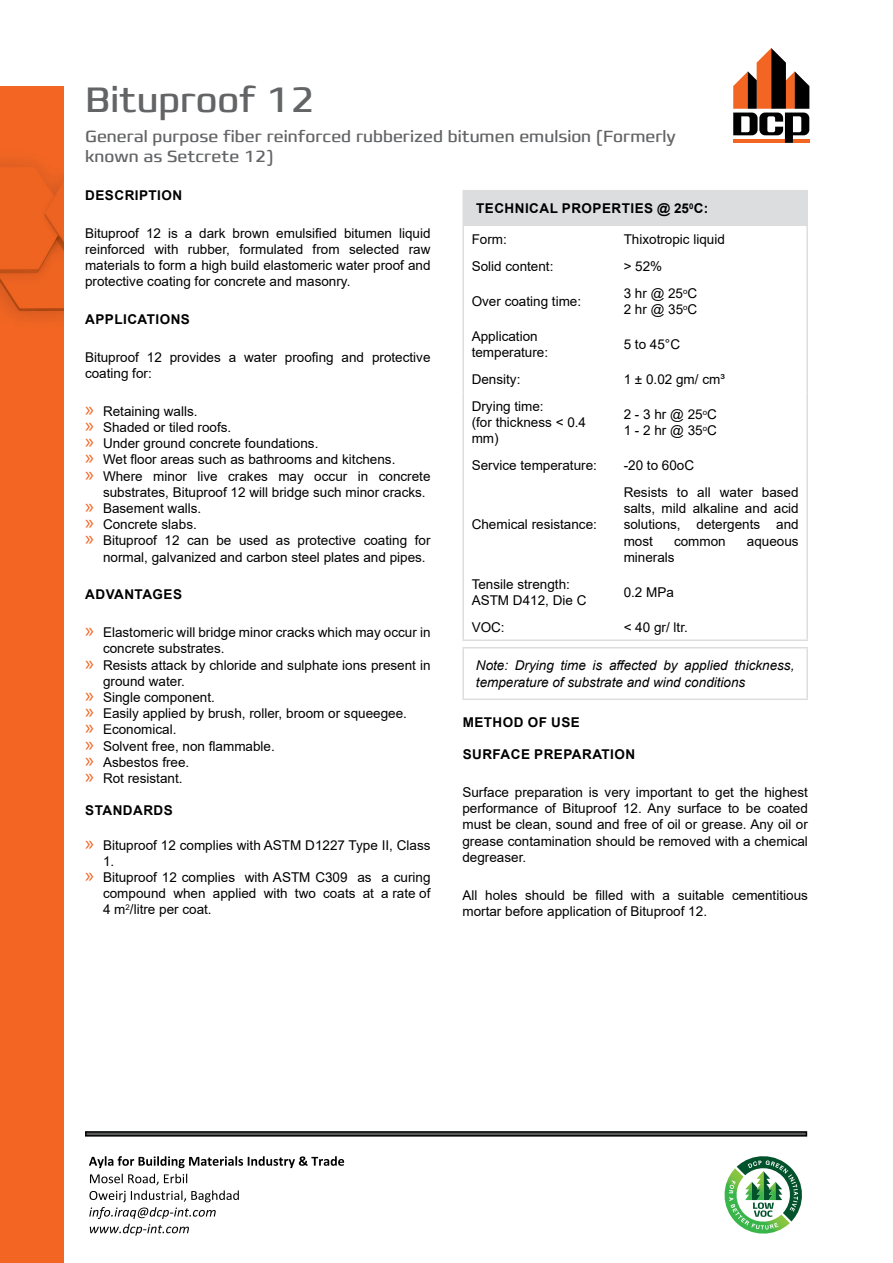
<style>
.page{position:relative;width:893px;height:1263px;background:#fff}
.page>*{position:absolute;margin:0;border:0;box-sizing:border-box;transform-origin:0 0}
.t1{font:36px "Francker CYR";color:#636466}
.t2{font:16.5px/19.8px "Francker CYR";color:#636466}
.t3{font:13.5px/16.2px "Arial";color:#000}
.t4{font:700 13.5px "Arial";letter-spacing:.035em;color:#000}
.t5{font:italic 13.5px/16.2px "Arial";color:#000}
.s1{font-family:"Myriad Pro";font-size:21px;color:#f26522}
</style>
<div class="page">
<div style="left:85px;top:1131px;width:722px;height:5px;border:2px solid #000"></div>
<svg style="left:89px;top:1156px;width:255px;height:12px"></svg>
<svg style="left:89px;top:1174px;width:150px;height:62px"></svg>
<div style="left:463px;top:191px;width:344px;height:35px;background:#dcddde"></div>
<hr style="left:462px;top:190px;width:153px;height:1px;background:#dcddde">
<hr style="left:462px;top:191px;width:2px;height:35px;background:#dcddde">
<hr style="left:615px;top:190px;width:193px;height:1px;background:#dcddde">
<hr style="left:806px;top:191px;width:2px;height:35px;background:#dcddde">
<hr style="left:462px;top:226px;width:2px;height:27px;background:#dcddde">
<hr style="left:806px;top:226px;width:2px;height:27px;background:#dcddde">
<hr style="left:462px;top:253px;width:2px;height:27px;background:#dcddde">
<hr style="left:806px;top:253px;width:2px;height:27px;background:#dcddde">
<hr style="left:462px;top:280px;width:2px;height:43px;background:#dcddde">
<hr style="left:806px;top:280px;width:2px;height:43px;background:#dcddde">
<hr style="left:462px;top:323px;width:2px;height:43px;background:#dcddde">
<hr style="left:806px;top:323px;width:2px;height:43px;background:#dcddde">
<hr style="left:462px;top:366px;width:2px;height:27px;background:#dcddde">
<hr style="left:806px;top:366px;width:2px;height:27px;background:#dcddde">
<hr style="left:462px;top:393px;width:2px;height:59px;background:#dcddde">
<hr style="left:806px;top:393px;width:2px;height:59px;background:#dcddde">
<hr style="left:462px;top:452px;width:2px;height:27px;background:#dcddde">
<hr style="left:806px;top:452px;width:2px;height:27px;background:#dcddde">
<hr style="left:462px;top:479px;width:2px;height:91px;background:#dcddde">
<hr style="left:806px;top:479px;width:2px;height:91px;background:#dcddde">
<hr style="left:462px;top:570px;width:2px;height:43px;background:#dcddde">
<hr style="left:806px;top:570px;width:2px;height:43px;background:#dcddde">
<hr style="left:462px;top:613px;width:2px;height:26px;background:#dcddde">
<hr style="left:806px;top:613px;width:2px;height:26px;background:#dcddde">
<hr style="left:462px;top:639px;width:153px;height:2px;background:#dcddde">
<hr style="left:615px;top:639px;width:193px;height:2px;background:#dcddde">
<hr style="left:462px;top:647px;width:346px;height:1px;background:#dcddde">
<hr style="left:462px;top:648px;width:2px;height:50px;background:#dcddde">
<hr style="left:806px;top:648px;width:2px;height:50px;background:#dcddde">
<hr style="left:462px;top:698px;width:346px;height:2px;background:#dcddde">
<svg style="left:724px;top:1156px;width:78px;height:78px"></svg>
<svg style="left:733px;top:48px;width:76px;height:95px"></svg>
<div style="left:0;top:86px;width:64px;height:1177px;background:#f26522"></div>
<img style="left:0;top:161px;width:64px;height:158px">
<h1 class="t1" style="left:85px;top:77px;width:231px">Bituproof 12</h1>
<p class="t2" style="left:85px;top:127px;width:592px">General purpose fiber reinforced rubberized bitumen emulsion (Formerly known as Setcrete 12)</p>
<p class="t4" style="left:85px;top:185px;width:98px">DESCRIPTION</p>
<p class="t3" style="left:85px;top:225px;width:347px;text-align:justify">Bituproof 12 is a dark brown emulsified bitumen liquid reinforced with rubber, formulated from selected raw materials to form a high build elastomeric water proof and protective coating for concrete and masonry.</p>
<p class="t4" style="left:85px;top:310px;width:106px">APPLICATIONS</p>
<p class="t3" style="left:85px;top:349px;width:347px">Bituproof 12 provides a water proofing and protective coating for:</p>
<p class="t3" style="left:85px;top:403px;width:114px"><span class="s1">»</span> Retaining walls.</p>
<p class="t3" style="left:85px;top:419px;width:148px"><span class="s1">»</span> Shaded or tiled roofs.</p>
<p class="t3" style="left:85px;top:435px;width:235px"><span class="s1">»</span> Under ground concrete foundations.</p>
<p class="t3" style="left:85px;top:451px;width:312px"><span class="s1">»</span> Wet floor areas such as bathrooms and kitchens.</p>
<p class="t3" style="left:85px;top:468px;width:347px"><span class="s1">»</span> Where minor live crakes may occur in concrete</p>
<p class="t3" style="left:103px;top:484px;width:324px">substrates, Bituproof 12 will bridge such minor cracks.</p>
<p class="t3" style="left:85px;top:500px;width:118px"><span class="s1">»</span> Basement walls.</p>
<p class="t3" style="left:85px;top:516px;width:113px"><span class="s1">»</span> Concrete slabs.</p>
<p class="t3" style="left:85px;top:532px;width:347px"><span class="s1">»</span> Bituproof 12 can be used as protective coating for</p>
<p class="t3" style="left:103px;top:549px;width:324px">normal, galvanized and carbon steel plates and pipes.</p>
<p class="t4" style="left:85px;top:585px;width:98px">ADVANTAGES</p>
<p class="t3" style="left:85px;top:624px;width:347px"><span class="s1">»</span> Elastomeric will bridge minor cracks which may occur in</p>
<p class="t3" style="left:103px;top:640px;width:123px">concrete substrates.</p>
<p class="t3" style="left:85px;top:657px;width:347px"><span class="s1">»</span> Resists attack by chloride and sulphate ions present in</p>
<p class="t3" style="left:103px;top:673px;width:83px">ground water.</p>
<p class="t3" style="left:85px;top:689px;width:131px"><span class="s1">»</span> Single component.</p>
<p class="t3" style="left:85px;top:705px;width:323px"><span class="s1">»</span> Easily applied by brush, roller, broom or squeegee.</p>
<p class="t3" style="left:85px;top:721px;width:93px"><span class="s1">»</span> Economical.</p>
<p class="t3" style="left:85px;top:738px;width:191px"><span class="s1">»</span> Solvent free, non flammable.</p>
<p class="t3" style="left:85px;top:754px;width:106px"><span class="s1">»</span> Asbestos free.</p>
<p class="t3" style="left:85px;top:770px;width:99px"><span class="s1">»</span> Rot resistant.</p>
<p class="t4" style="left:85px;top:801px;width:89px">STANDARDS</p>
<p class="t3" style="left:85px;top:837px;width:347px"><span class="s1">»</span> Bituproof 12 complies with ASTM D1227 Type II, Class</p>
<p class="t3" style="left:103px;top:853px;width:13px">1.</p>
<p class="t3" style="left:85px;top:869px;width:347px"><span class="s1">»</span> Bituproof 12 complies with ASTM C309 as a curing</p>
<p class="t3" style="left:103px;top:885px;width:329px">compound when applied with two coats at a rate of</p>
<p class="t3" style="left:103px;top:901px;width:110px">4 m<sup>2</sup>/litre per coat.</p>
<p class="t4" style="left:476px;top:199px;width:234px">TECHNICAL PROPERTIES @ 25<sup>0</sup>C:</p>
<p class="t3" style="left:472px;top:231px;width:37px">Form:</p>
<p class="t3" style="left:624px;top:231px;width:103px">Thixotropic liquid</p>
<p class="t3" style="left:472px;top:258px;width:83px">Solid content:</p>
<p class="t3" style="left:624px;top:258px;width:40px">&gt; 52%</p>
<p class="t3" style="left:472px;top:293px;width:111px">Over coating time:</p>
<p class="t3" style="left:624px;top:285px;width:75px">3 hr @ 25<sup>o</sup>C<br>2 hr @ 35<sup>o</sup>C</p>
<p class="t3" style="left:472px;top:328px;width:78px">Application temperature:</p>
<p class="t3" style="left:624px;top:336px;width:58px">5 to 45°C</p>
<p class="t3" style="left:472px;top:371px;width:50px">Density:</p>
<p class="t3" style="left:624px;top:371px;width:103px">1 ± 0.02 gm/ cm³</p>
<p class="t3" style="left:472px;top:398px;width:116px">Drying time:<br>(for thickness &lt; 0.4 mm)</p>
<p class="t3" style="left:624px;top:406px;width:95px">2 - 3 hr @ 25<sup>o</sup>C<br>1 - 2 hr @ 35<sup>o</sup>C</p>
<p class="t3" style="left:472px;top:457px;width:127px">Service temperature:</p>
<p class="t3" style="left:624px;top:457px;width:72px">-20 to 60oC</p>
<p class="t3" style="left:472px;top:516px;width:127px">Chemical resistance:</p>
<p class="t3" style="left:624px;top:484px;width:177px;text-align:justify">Resists to all water based salts, mild alkaline and acid solutions, detergents and most</p>
<p class="t3" style="left:674px;top:533px;width:53px">common</p>
<p class="t3" style="left:747px;top:533px;width:53px">aqueous</p>
<p class="t3" style="left:624px;top:549px;width:53px">minerals</p>
<p class="t3" style="left:472px;top:576px;width:116px">Tensile strength:<br>ASTM D412, Die C</p>
<p class="t3" style="left:624px;top:584px;width:52px">0.2 MPa</p>
<p class="t3" style="left:472px;top:619px;width:35px">VOC:</p>
<p class="t3" style="left:624px;top:619px;width:66px">&lt; 40 gr/ ltr.</p>
<p class="t5" style="left:476px;top:658px;width:320px">Note: Drying time is affected by applied thickness, temperature of substrate and wind conditions</p>
<p class="t4" style="left:463px;top:712px;width:119px">METHOD OF USE</p>
<p class="t4" style="left:463px;top:745px;width:174px">SURFACE PREPARATION</p>
<p class="t3" style="left:462px;top:784px;width:347px;text-align:justify">Surface preparation is very important to get the highest performance of Bituproof 12. Any surface to be coated must be clean, sound and free of oil or grease. Any oil or grease contamination should be removed with a chemical degreaser.</p>
<p class="t3" style="left:462px;top:887px;width:347px">All holes should be filled with a suitable cementitious mortar before application of Bituproof 12.</p>
</div>
